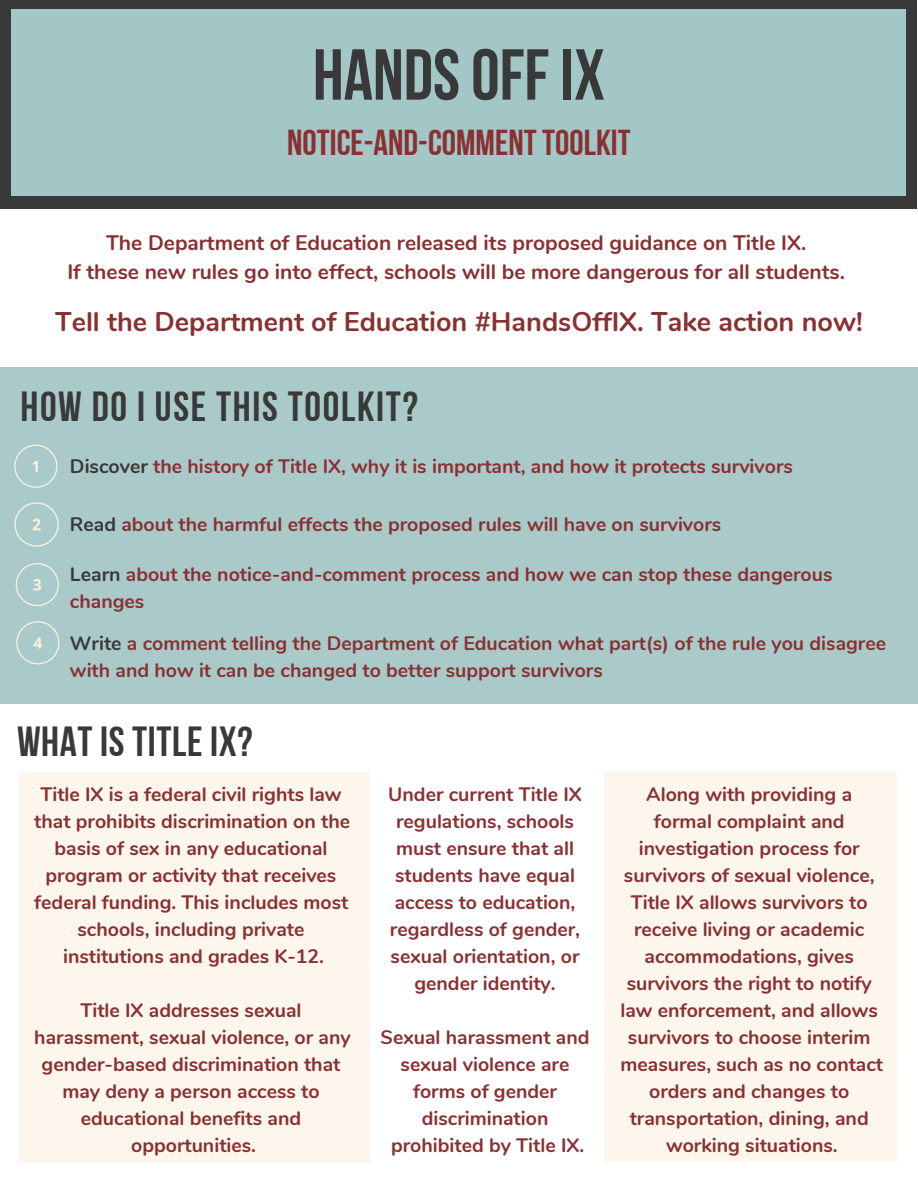
<style>
.page{position:relative;width:918px;height:1188px;background:#fff}
.page>*{position:absolute;margin:0;border:0;box-sizing:border-box;transform-origin:0 0}
.t1{font:72px "Bebas Neue Cyrillic";color:#393939}
.t2{font:42px "Bebas Neue Cyrillic";letter-spacing:.04em;color:#393939}
.t3{font:42px "Bebas Neue Cyrillic";letter-spacing:.015em;color:#393939}
.t4{font:36px "Bebas Neue Cyrillic";color:#893132}
.t5{font:700 27px "Nunito";color:#893132}
.t6{font:700 21px/29.2px "Nunito";color:#893132;text-align:center}
.t7{font:700 19.5px/27px "Nunito";color:#893132;text-align:center}
.s1{color:#393939}
</style>
<div class="page">
<div style="left:0;top:0;width:917px;height:208px;background:#393939"></div>
<div style="left:12px;top:9px;width:894px;height:187px;background:#a3c6c6"></div>
<div style="left:0;top:367px;width:918px;height:337px;background:#aacaca"></div>
<svg style="left:16px;top:563px;width:43px;height:43px"></svg>
<svg style="left:14px;top:502px;width:45px;height:45px"></svg>
<svg style="left:14px;top:445px;width:44px;height:43px"></svg>
<svg style="left:16px;top:621px;width:43px;height:43px"></svg>
<div style="left:19px;top:773px;width:351px;height:390px;background:#fcf6ed"></div>
<div style="left:604px;top:771px;width:293px;height:391px;background:#fcf6ed"></div>
<h1 class="t1" style="left:313px;top:46px;width:294px">HANDSOFF IX</h1>
<h3 class="t4" style="left:287px;top:128px;width:345px">NOTICE-AND-COMMENT TOOLKIT</h3>
<p class="t6" style="left:67px;top:229px;width:779px">The Department of Education released its proposed guidance on Title IX.<br>If these new rules go into effect, schools will be more dangerous for all students.</p>
<h3 class="t5" style="left:55px;top:304px;width:809px">Tell the Department of Education #HandsOffIX. Take action now!</h3>
<h2 class="t2" style="left:20px;top:389px;width:399px">HOW DO I USE THIS TOOLKIT?</h2>
<p class="t7" style="left:70px;top:453px;width:724px"><span class="s1">Discover</span> the history of Title IX, why it is important, and how it protects survivors</p>
<p class="t7" style="left:70px;top:511px;width:653px"><span class="s1">Read</span> about the harmful effects the proposed rules will have on survivors</p>
<p class="t7" style="left:70px;top:561px;width:764px;text-align:left"><span class="s1">Learn</span> about the notice-and-comment process and how we can stop these dangerous changes</p>
<p class="t7" style="left:70px;top:630px;width:818px;text-align:left"><span class="s1">Write</span> a comment telling the Department of Education what part(s) of the rule you disagree with and how it can be changed to better support survivors</p>
<h2 class="t3" style="left:17px;top:724px;width:237px">WHAT IS TITLE IX?</h2>
<p class="t7" style="left:34px;top:781px;width:317px">Title IX is a federal civil rights law that prohibits discrimination on the basis of sex in any educational program or activity that receives federal funding. This includes most schools, including private institutions and grades K-12.</p>
<p class="t7" style="left:34px;top:997px;width:318px">Title IX addresses sexual harassment, sexual violence, or any gender-based discrimination that may deny a person access to educational benefits and opportunities.</p>
<p class="t7" style="left:388px;top:781px;width:195px">Under current Title IX regulations, schools must ensure that all students have equal access to education, regardless of gender, sexual orientation, or gender identity.</p>
<p class="t7" style="left:381px;top:1024px;width:210px">Sexual harassment and sexual violence are forms of gender discrimination prohibited by Title IX.</p>
<p class="t7" style="left:620px;top:781px;width:264px">Along with providing a formal complaint and investigation process for survivors of sexual violence,<br>Title IX allows survivors to receive living or academic accommodations, gives survivors the right to notify law enforcement, and allows survivors to choose interim measures, such as no contact orders and changes to transportation, dining, and working situations.</p>
</div>
